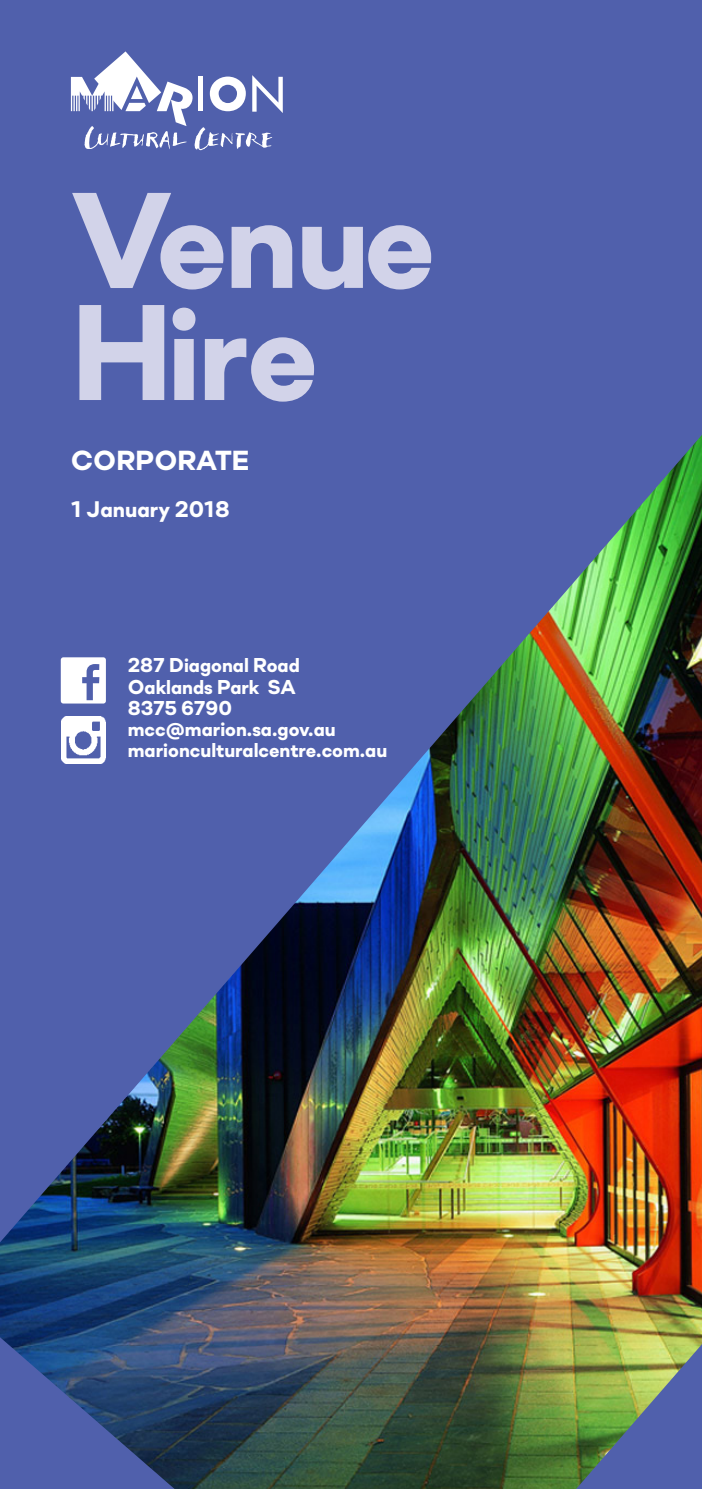
<style>
.page{position:relative;width:702px;height:1489px;background:#fff}
.page>*{position:absolute;margin:0;border:0;box-sizing:border-box;transform-origin:0 0}
.t1{font:800 135.5px "Soin Sans Neue";letter-spacing:-.02em;color:#d2d3e9}
.t2{font:800 27.5px "Soin Sans Neue";color:#fff}
.t3{font:800 22.5px "Soin Sans Neue";color:#fff}
.t4{font:800 20px "Soin Sans Neue";color:#fff}
</style>
<div class="page">
<div style="left:0;top:0;width:702px;height:1488px;background:#5060ac"></div>
<img style="left:0;top:435px;width:702px;height:1053px">
<svg style="left:71px;top:51px;width:212px;height:99px"></svg>
<img style="left:61px;top:717px;width:45px;height:46px">
<svg style="left:61px;top:657px;width:45px;height:46px;background:#e2e4f1"></svg>
<p class="t1" style="left:71px;top:143px;width:366px">Venue</p>
<p class="t1" style="left:71px;top:255px;width:248px">Hire</p>
<p class="t2" style="left:71px;top:441px;width:180px">CORPORATE</p>
<p class="t3" style="left:71px;top:493px;width:160px">1 January 2018</p>
<p class="t4" style="left:128px;top:651px;width:173px">287 Diagonal Road</p>
<p class="t4" style="left:128px;top:672px;width:169px">Oaklands Park SA</p>
<p class="t4" style="left:128px;top:693px;width:106px">8375 6790</p>
<p class="t4" style="left:128px;top:714px;width:209px">mcc@marion.sa.gov.au</p>
<p class="t4" style="left:128px;top:736px;width:261px">marionculturalcentre.com.au</p>
</div>
